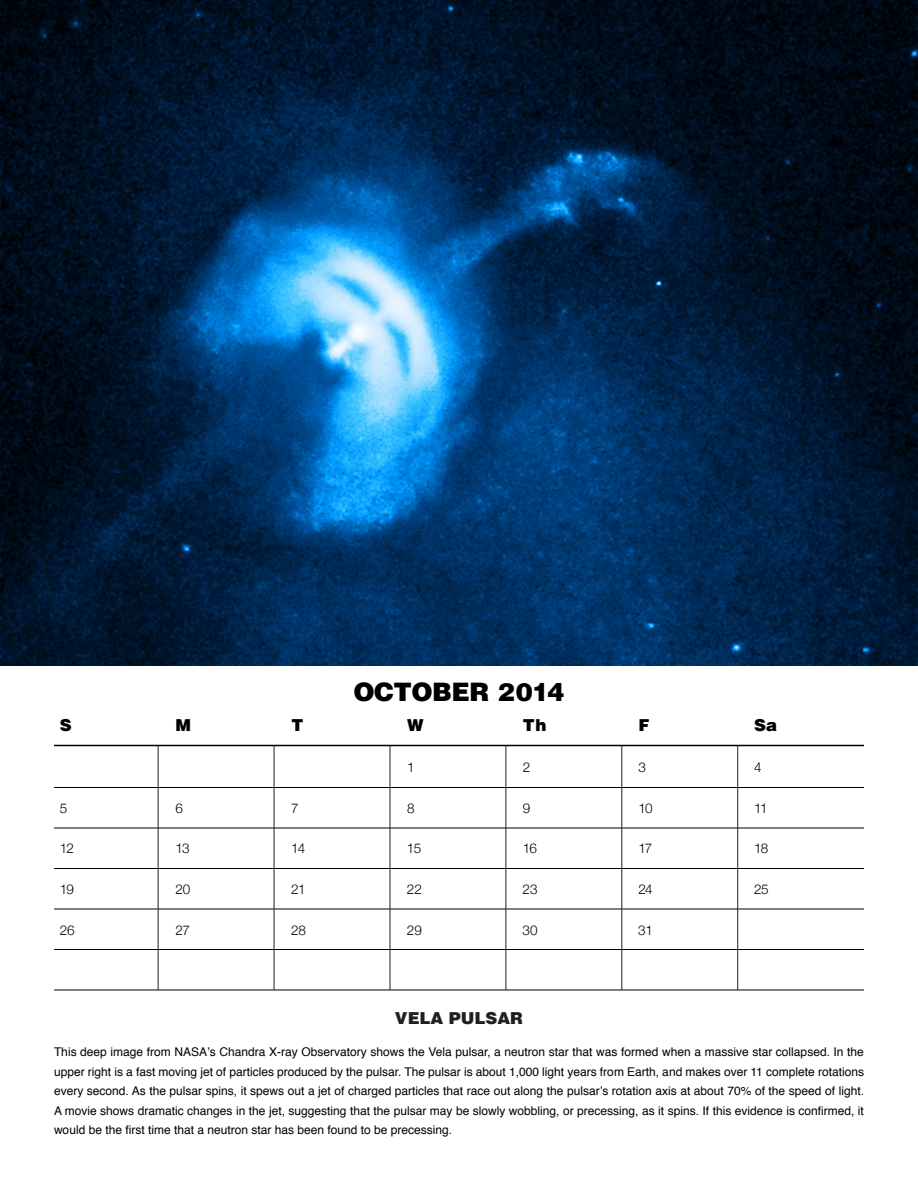
<style>
.page{position:relative;width:918px;height:1188px;background:#fff}
.page>*{position:absolute;margin:0;border:0;box-sizing:border-box;transform-origin:0 0}
.t1{font:900 25.5px "Helvetica";letter-spacing:-.02em;color:#000}
.t2{font:900 16.5px "Helvetica";color:#231f20}
.t3{font:900 16.5px "Helvetica";color:#000}
.t4{font:300 13.5px "Helvetica Neue";letter-spacing:-.04em;color:#000}
.t5{font:12px/19.5px "Helvetica";color:#000;text-align:justify}
</style>
<div class="page">
<hr style="left:54px;top:990px;width:810px;height:1px;background:#000">
<hr style="left:54px;top:909px;width:810px;height:1px;background:#000">
<hr style="left:54px;top:949px;width:810px;height:1px;background:#000">
<hr style="left:54px;top:868px;width:810px;height:1px;background:#000">
<hr style="left:54px;top:828px;width:810px;height:1px;background:#000">
<hr style="left:54px;top:787px;width:810px;height:1px;background:#000">
<hr style="left:54px;top:745px;width:810px;height:1px;background:#000">
<img style="left:0;top:0;width:918px;height:666px">
<hr style="left:158px;top:745px;width:1px;height:245px;background:#231f20">
<hr style="left:274px;top:745px;width:1px;height:245px;background:#231f20">
<hr style="left:390px;top:745px;width:1px;height:245px;background:#231f20">
<hr style="left:506px;top:745px;width:1px;height:245px;background:#231f20">
<hr style="left:621px;top:745px;width:1px;height:245px;background:#231f20">
<hr style="left:737px;top:745px;width:1px;height:245px;background:#231f20">
<h1 class="t1" style="left:353px;top:675px;width:20px">OCT</h1>
<h1 class="t1" style="left:411px;top:675px;width:155px">OBER 2014</h1>
<h2 class="t3" style="left:60px;top:714px;width:13px">S</h2>
<h2 class="t3" style="left:176px;top:714px;width:17px">M</h2>
<h2 class="t3" style="left:291px;top:714px;width:13px">T</h2>
<h2 class="t3" style="left:407px;top:714px;width:18px">W</h2>
<h2 class="t3" style="left:523px;top:714px;width:25px">TH</h2>
<h2 class="t3" style="left:638px;top:714px;width:13px">F</h2>
<h2 class="t3" style="left:754px;top:714px;width:25px">SA</h2>
<p class="t4" style="left:407px;top:759px;width:9px">1</p>
<p class="t4" style="left:523px;top:759px;width:9px">2</p>
<p class="t4" style="left:638px;top:759px;width:9px">3</p>
<p class="t4" style="left:754px;top:759px;width:9px">4</p>
<p class="t4" style="left:60px;top:800px;width:9px">5</p>
<p class="t4" style="left:176px;top:800px;width:9px">6</p>
<p class="t4" style="left:291px;top:800px;width:9px">7</p>
<p class="t4" style="left:407px;top:800px;width:9px">8</p>
<p class="t4" style="left:523px;top:800px;width:9px">9</p>
<p class="t4" style="left:638px;top:800px;width:16px">10</p>
<p class="t4" style="left:754px;top:800px;width:15px">11</p>
<p class="t4" style="left:60px;top:840px;width:16px">12</p>
<p class="t4" style="left:176px;top:840px;width:16px">13</p>
<p class="t4" style="left:291px;top:840px;width:16px">14</p>
<p class="t4" style="left:407px;top:840px;width:16px">15</p>
<p class="t4" style="left:523px;top:840px;width:16px">16</p>
<p class="t4" style="left:638px;top:840px;width:15px">17</p>
<p class="t4" style="left:754px;top:840px;width:16px">18</p>
<p class="t4" style="left:60px;top:881px;width:16px">19</p>
<p class="t4" style="left:176px;top:881px;width:16px">20</p>
<p class="t4" style="left:291px;top:881px;width:16px">21</p>
<p class="t4" style="left:407px;top:881px;width:16px">22</p>
<p class="t4" style="left:523px;top:881px;width:16px">23</p>
<p class="t4" style="left:638px;top:881px;width:16px">24</p>
<p class="t4" style="left:754px;top:881px;width:16px">25</p>
<p class="t4" style="left:60px;top:922px;width:16px">26</p>
<p class="t4" style="left:175px;top:922px;width:16px">27</p>
<p class="t4" style="left:291px;top:922px;width:16px">28</p>
<p class="t4" style="left:407px;top:922px;width:16px">29</p>
<p class="t4" style="left:523px;top:922px;width:17px">30</p>
<p class="t4" style="left:638px;top:922px;width:16px">31</p>
<h2 class="t2" style="left:395px;top:1007px;width:130px">VELA PULSAR</h2>
<p class="t5" style="left:54px;top:1042px;width:812px">This deep image from NASA’s Chandra X-ray Observatory shows the Vela pulsar, a neutron star that was formed when a massive star collapsed. In the upper right is a fast moving jet of particles produced by the pulsar. The pulsar is about 1,000 light years from Earth, and makes over 11 complete rotations every second. As the pulsar spins, it spews out a jet of charged particles that race out along the pulsar’s rotation axis at about 70% of the speed of light.<br>A movie shows dramatic changes in the jet, suggesting that the pulsar may be slowly wobbling, or precessing, as it spins. If this evidence is confi rmed, it would be the fi rst time that a neutron star has been found to be precessing.</p>
</div>
